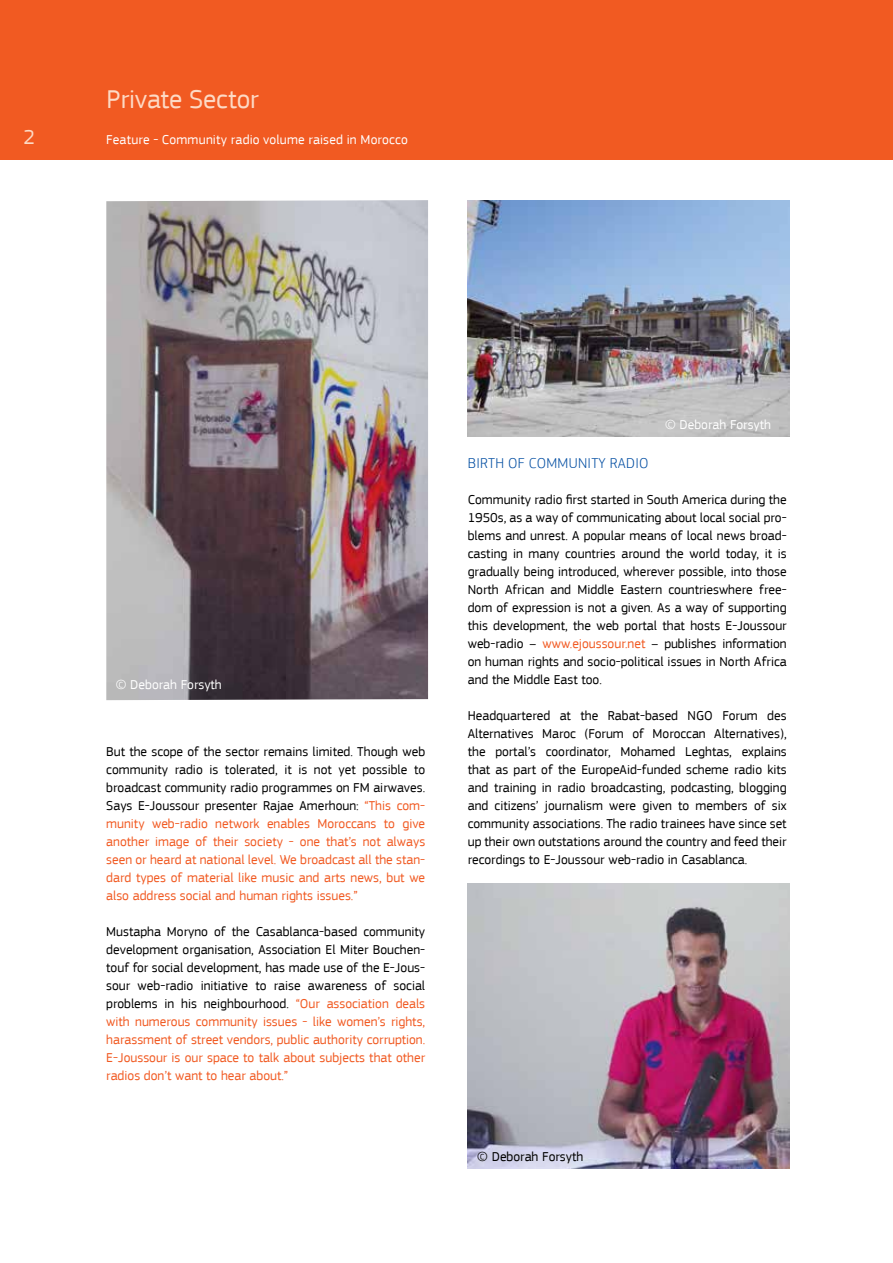
<style>
.page{position:relative;width:893px;height:1263px;background:#fff}
.page>*{position:absolute;margin:0;border:0;box-sizing:border-box;transform-origin:0 0}
.t1{font:27px "EC Square Sans Pro";color:#fddac5}
.t2{font:21px "EC Square Sans Pro";color:#fddac5}
.t3{font:300 15px "EC Square Sans Pro";letter-spacing:.02em;color:#034ea2}
.t4{font:13.5px/18px "EC Square Sans Pro";color:#000;text-align:justify}
.t5{font:13.5px/18px "EC Square Sans Pro";color:#f15a22;text-align:justify}
.t6{font:13.5px "EC Square Sans Pro";color:#fff}
.s1{color:#000}
.s2{color:#f15a22}
</style>
<div class="page">
<div style="left:0;top:0;width:893px;height:159px;background:#f15a22"></div>
<img style="left:468px;top:200px;width:321px;height:237px">
<img style="left:106px;top:200px;width:322px;height:500px">
<img style="left:468px;top:883px;width:321px;height:285px">
<h2 class="t2" style="left:23px;top:125px;width:13px">2</h2>
<h1 class="t1" style="left:107px;top:83px;width:154px">Private Sector</h1>
<p class="t6" style="left:106px;top:132px;width:303px">Feature - Community radio volume raised in Morocco</p>
<p class="t6" style="left:116px;top:677px;width:108px">© Deborah Forsyth</p>
<p class="t5" style="left:106px;top:743px;width:320px"><span class="s1">But the scope of the sector remains limited. Though web community radio is tolerated, it is not yet possible to broadcast community radio programmes on FM airwaves.<br>Says E-Joussour presenter Rajae Amerhoun:</span> “This com&shy;munity web-radio network enables Moroccans to give another image of their society - one that’s not always seen or heard at national level. We broadcast all the stan&shy;dard types of material like music and arts news, but we also address social and human rights issues.”</p>
<p class="t4" style="left:106px;top:923px;width:320px">Mustapha Moryno of the Casablanca-based community development organisation, Association El Miter Bouchen&shy;touf for social development, has made use of the E-Jous&shy;sour web-radio initiative to raise awareness of social problems in his neighbourhood. <span class="s2">“Our association deals with numerous community issues - like women’s rights, harassment of street vendors, public authority corruption.<br>E-Joussour is our space to talk about subjects that other radios don’t want to hear about.”</span></p>
<p class="t6" style="left:665px;top:416px;width:108px">© Deborah Forsyth</p>
<p class="t3" style="left:468px;top:454px;width:182px">BIRTH OF COMMUNITY RADIO</p>
<p class="t4" style="left:468px;top:491px;width:320px">Community radio first started in South America during the 1950s, as a way of communicating about local social pro&shy;blems and unrest. A popular means of local news broad&shy;casting in many countries around the world today, it is gradually being introduced, wherever possible, into those North African and Middle Eastern countrieswhere free&shy;dom of expression is not a given. As a way of supporting this development, the web portal that hosts E-Joussour web-radio – <span class="s2">www.ejoussour.net</span> – publishes information on human rights and socio-political issues in North Africa and the Middle East too.</p>
<p class="t4" style="left:468px;top:707px;width:320px">Headquartered at the Rabat-based NGO Forum des Alternatives Maroc (Forum of Moroccan Alternatives), the portal’s coordinator, Mohamed Leghtas, explains that as part of the EuropeAid-funded scheme radio kits and training in radio broadcasting, podcasting, blogging and citizens’ journalism were given to members of six community associations. The radio trainees have since set up their own outstations around the country and feed their recordings to E-Joussour web-radio in Casablanca.</p>
<p class="t4" style="left:477px;top:1148px;width:108px">© Deborah Forsyth</p>
</div>
